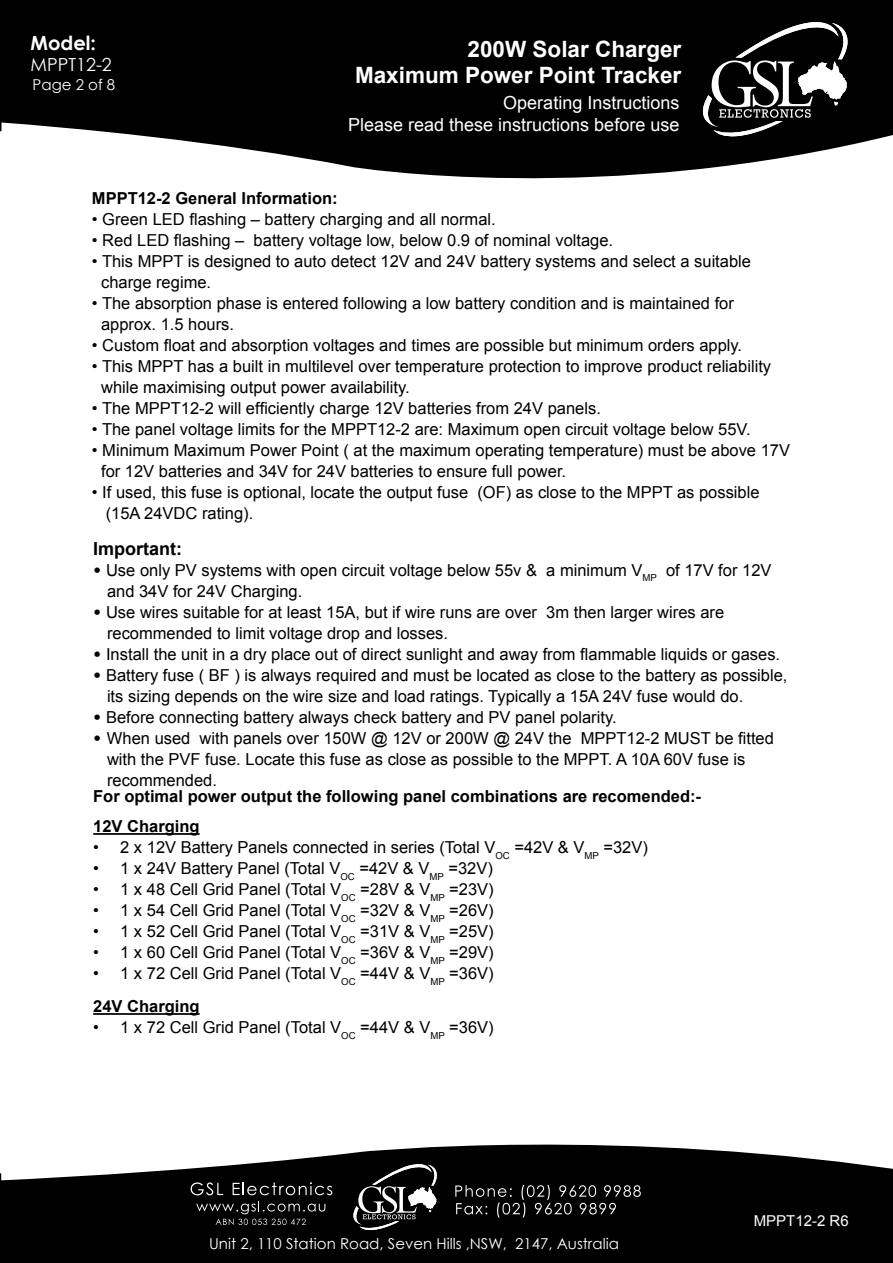
<style>
.page{position:relative;width:893px;height:1263px;background:#fff}
.page>*{position:absolute;margin:0;border:0;box-sizing:border-box;transform-origin:0 0}
.t1{font:700 22.5px/25.5px "Arial";color:#fff;text-align:right}
.t2{font:700 19.5px "Century Gothic";color:#fff}
.t3{font:18px/21px "Arial";color:#fff;text-align:right}
.t4{font:700 18px "Arial";color:#000}
.t5{font:18px "Century Gothic";color:#fff}
.t6{font:16.5px/21px "Arial";color:#000}
.t7{font:700 16.5px/30px "Arial";color:#000}
.t8{font:15px "Century Gothic";color:#fff}
.t9{font:15px "Arial";color:#fff}
.s1{font-weight:900}
.s2{font-weight:700}
</style>
<div class="page">
<hr style="left:93px;top:833px;width:107px;height:2px;background:#000">
<hr style="left:93px;top:1013px;width:107px;height:2px;background:#000">
<svg style="left:0;top:1144px;width:893px;height:119px;background:#232323"></svg>
<svg style="left:0;top:0;width:893px;height:179px;background:#232323"></svg>
<svg style="left:691px;top:7px;width:163px;height:134px;background:#2c2c2c"></svg>
<svg style="left:455px;top:1185px;width:186px;height:32px;background:#242424"></svg>
<svg style="left:196px;top:1201px;width:129px;height:24px;background:#1e1e1e"></svg>
<svg style="left:191px;top:1182px;width:32px;height:13px"></svg>
<svg style="left:233px;top:1182px;width:99px;height:13px"></svg>
<svg style="left:346px;top:1155px;width:95px;height:77px;background:#2d2d2d"></svg>
<p class="t2" style="left:31px;top:28px;width:67px">Model:</p>
<p class="t5" style="left:31px;top:52px;width:83px">MPPT12-2</p>
<p class="t8" style="left:33px;top:74px;width:84px">Page 2 of 8</p>
<h1 class="t1" style="left:355px;top:38px;width:328px">200W Solar Charger<br>Maximum Power Point Tracker</h1>
<p class="t3" style="left:348px;top:93px;width:333px">Operating Instructions<br>Please read these instructions before use</p>
<p class="t7" style="left:92px;top:184px;width:247px">MPPT12-2 General Information:</p>
<p class="t6" style="left:92px;top:209px;width:405px">• Green LED flashing – battery charging and all normal.</p>
<p class="t6" style="left:92px;top:230px;width:523px">• Red LED flashing – battery voltage low, below 0.9 of nominal voltage.</p>
<p class="t6" style="left:101px;top:251px;width:651px;text-indent:-9px">• This MPPT is designed to auto detect 12V and 24V battery systems and select a suitable charge regime.</p>
<p class="t6" style="left:101px;top:293px;width:634px;text-indent:-9px">• The absorption phase is entered following a low battery condition and is maintained for approx. 1.5 hours.</p>
<p class="t6" style="left:92px;top:335px;width:652px">• Custom float and absorption voltages and times are possible but minimum orders apply.</p>
<p class="t6" style="left:101px;top:356px;width:671px;text-indent:-9px">• This MPPT has a built in multilevel over temperature protection to improve product reliability while maximising output power availability.</p>
<p class="t6" style="left:92px;top:398px;width:510px">• The MPPT12-2 will efficiently charge 12V batteries from 24V panels.</p>
<p class="t6" style="left:92px;top:419px;width:660px">• The panel voltage limits for the MPPT12-2 are: Maximum open circuit voltage below 55V.</p>
<p class="t6" style="left:101px;top:440px;width:690px;text-indent:-9px">• Minimum Maximum Power Point ( at the maximum operating temperature) must be above 17V for 12V batteries and 34V for 24V batteries to ensure full power.</p>
<p class="t6" style="left:106px;top:482px;width:655px;text-indent:-14px">• If used, this fuse is optional, locate the output fuse (OF) as close to the MPPT as possible (15A 24VDC rating).</p>
<p class="t4" style="left:93px;top:536px;width:90px">Important:</p>
<p class="t6" style="left:107px;top:559px;width:666px;text-indent:-14px"><span class="s1">•</span> Use only PV systems with open circuit voltage below 55v &amp; a minimum V<sub>MP</sub> of 17V for 12V and 34V for 24V Charging.</p>
<p class="t6" style="left:107px;top:601px;width:619px;text-indent:-14px"><span class="s1">•</span> Use wires suitable for at least 15A, but if wire runs are over 3m then larger wires are recommended to limit voltage drop and losses.</p>
<p class="t6" style="left:93px;top:644px;width:688px"><span class="s1">•</span> Install the unit in a dry place out of direct sunlight and away from flammable liquids or gases.</p>
<p class="t6" style="left:107px;top:665px;width:682px;text-indent:-14px"><span class="s1">•</span> Battery fuse ( BF ) is always required and must be located as close to the battery as possible, its sizing depends on the wire size and load ratings. Typically a 15A 24V fuse would do.</p>
<p class="t6" style="left:93px;top:707px;width:525px"><span class="s1">•</span> Before connecting battery always check battery and PV panel polarity.</p>
<p class="t6" style="left:107px;top:728px;width:668px;text-indent:-14px"><span class="s1">•</span> When used with panels over 150W @ 12V or 200W @ 24V the MPPT12-2 MUST be fitted with the PVF fuse. Locate this fuse as close as possible to the MPPT. A 10A 60V fuse is recommended.</p>
<p class="t7" style="left:93px;top:782px;width:609px">For optimal power output the following panel combinations are recomended:-<br>12V Charging</p>
<p class="t6" style="left:93px;top:837px;width:556px">• 2 x 12V Battery Panels connected in series (Total V<sub>OC</sub> =42V &amp; V<sub>MP</sub> =32V)</p>
<p class="t6" style="left:93px;top:858px;width:401px">• 1 x 24V Battery Panel (Total V<sub>OC</sub> =42V &amp; V<sub>MP</sub> =32V)</p>
<p class="t6" style="left:93px;top:879px;width:402px">• 1 x 48 Cell Grid Panel (Total V<sub>OC</sub> =28V &amp; V<sub>MP</sub> =23V)</p>
<p class="t6" style="left:93px;top:900px;width:402px">• 1 x 54 Cell Grid Panel (Total V<sub>OC</sub> =32V &amp; V<sub>MP</sub> =26V)</p>
<p class="t6" style="left:93px;top:921px;width:402px">• 1 x 52 Cell Grid Panel (Total V<sub>OC</sub> =31V &amp; V<sub>MP</sub> =25V)</p>
<p class="t6" style="left:93px;top:942px;width:402px">• 1 x 60 Cell Grid Panel (Total V<sub>OC</sub> =36V &amp; V<sub>MP</sub> =29V)</p>
<p class="t6" style="left:93px;top:957px;width:402px;line-height:33px">• 1 x 72 Cell Grid Panel (Total V<sub>OC</sub> =44V &amp; V<sub>MP</sub> =36V)<br><span class="s2">24V Charging</span></p>
<p class="t6" style="left:93px;top:1017px;width:402px">• 1 x 72 Cell Grid Panel (Total V<sub>OC</sub> =44V &amp; V<sub>MP</sub> =36V)</p>
<p class="t8" style="left:209px;top:1233px;width:411px">Unit 2, 110 Station Road, Seven Hills ,NSW, 2147, Australia</p>
<p class="t9" style="left:754px;top:1211px;width:97px">MPPT12-2 R6</p>
</div>
